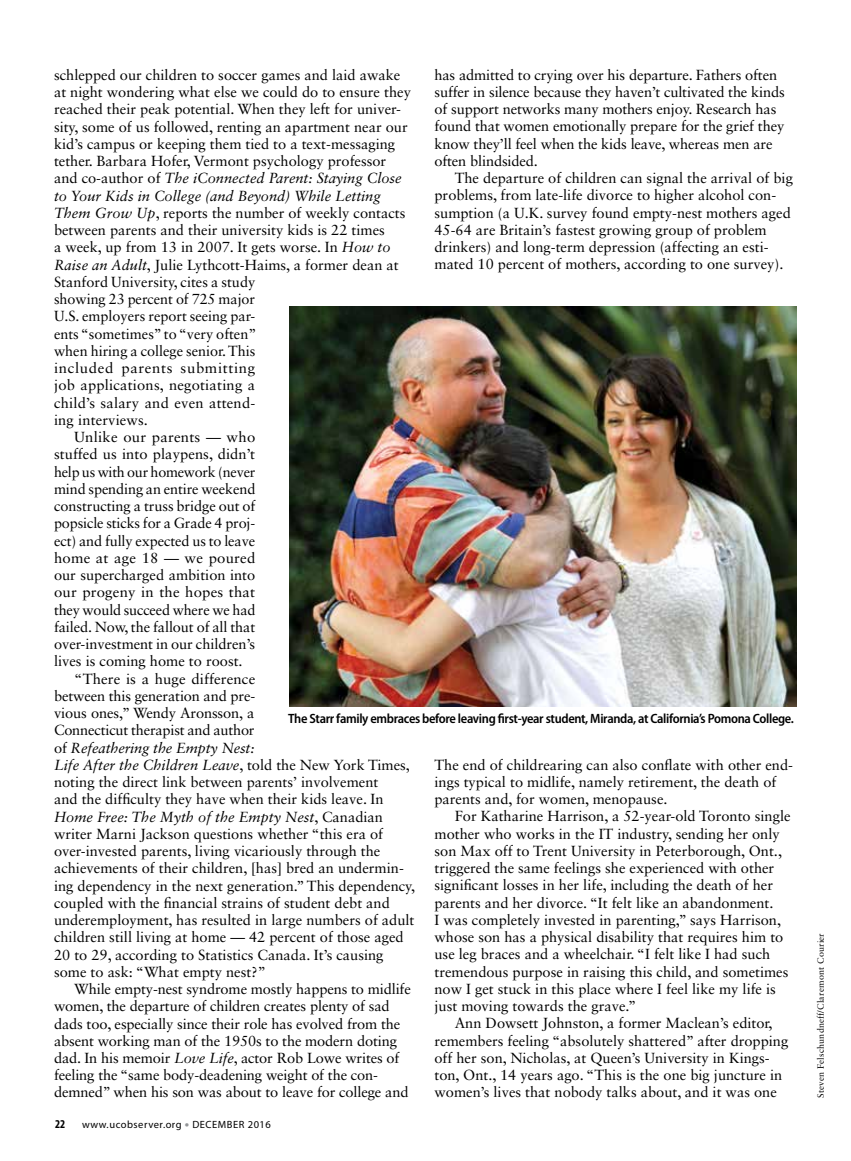
<style>
.page{position:relative;width:851px;height:1161px;background:#fff}
.page>*{position:absolute;margin:0;border:0;box-sizing:border-box;transform-origin:0 0}
.t1{font:14.7px/17.2px "Sabon LT Std";color:#000}
.t2{font:italic 14.7px "Sabon LT Std";color:#000}
.t3{font:14.7px "Sabon LT Std";letter-spacing:.045em;color:#000}
.t4{font:600 semi-condensed 13.5px "Myriad Pro";letter-spacing:-.025em;color:#000}
.t5{font:700 condensed 12px "Myriad Pro";color:#000}
.t6{font:10.5px "Myriad Pro";letter-spacing:.05em;color:#000}
.t7{font:9px "Sabon LT Std";letter-spacing:.02em;color:#000}
.s1{font-style:normal}
.s2{font-style:italic}
.s3{font-weight:900;font-size:12px;color:#939598}
</style>
<div class="page">
<img style="left:289px;top:306px;width:507px;height:401px">
<p class="t1" style="left:434px;top:66px;width:352px">has admitted to crying over his departure. Fathers often suffer in silence because they haven’t cultivated the kinds of support networks many mothers enjoy. Research has found that women emotionally prepare for the grief they know they’ll feel when the kids leave, whereas men are often blindsided.</p>
<p class="t1" style="left:434px;top:169px;width:360px;text-indent:20px">The departure of children can signal the arrival of big problems, from late-life divorce to higher alcohol con&shy;sumption (a U.K. survey found empty-nest mothers aged 45-64 are Britain’s fastest growing group of problem drinkers) and long-term depression (affecting an esti&shy;mated 10 percent of mothers, according to one survey).</p>
<p class="t1" style="left:54px;top:66px;width:348px">schlepped our children to soccer games and laid awake</p>
<p class="t1" style="left:54px;top:83px;width:358px">at night wondering what else we could do to ensure they</p>
<p class="t1" style="left:54px;top:100px;width:348px">reached their peak potential. When they left for univer-</p>
<p class="t1" style="left:54px;top:118px;width:355px">sity, some of us followed, renting an apartment near our</p>
<p class="t1" style="left:54px;top:135px;width:342px">kid’s campus or keeping them tied to a text-messaging</p>
<p class="t1" style="left:54px;top:152px;width:334px">tether. Barbara Hofer, Vermont psychology professor</p>
<p class="t2" style="left:54px;top:170px;width:349px"><span class="s1">and co-author of</span> The iConnected Parent: Staying Close</p>
<p class="t2" style="left:54px;top:187px;width:328px">to Your Kids in College (and Beyond) While Letting</p>
<p class="t1" style="left:54px;top:204px;width:353px"><span class="s2">Them Grow Up</span>, reports the number of weekly contacts</p>
<p class="t1" style="left:54px;top:221px;width:332px">between parents and their university kids is 22 times</p>
<p class="t1" style="left:54px;top:238px;width:338px">a week, up from 13 in 2007. It gets worse. In <span class="s2">How to</span></p>
<p class="t1" style="left:54px;top:256px;width:346px"><span class="s2">Raise an Adult</span>, Julie Lythcott-Haims, a former dean at</p>
<p class="t1" style="left:54px;top:273px;width:203px">Stanford University, cites a study</p>
<p class="t1" style="left:54px;top:290px;width:203px">showing 23 percent of 725 major</p>
<p class="t1" style="left:54px;top:308px;width:203px">U.S. employers report seeing par-</p>
<p class="t1" style="left:54px;top:325px;width:204px">ents “sometimes” to “very often”</p>
<p class="t1" style="left:54px;top:342px;width:203px">when hiring a college senior. This</p>
<p class="t3" style="left:54px;top:359px;width:203px">included parents submitting</p>
<p class="t1" style="left:54px;top:377px;width:203px">job applications, negotiating a</p>
<p class="t1" style="left:54px;top:394px;width:203px">child’s salary and even attend-</p>
<p class="t1" style="left:54px;top:411px;width:95px">ing interviews.</p>
<p class="t1" style="left:74px;top:428px;width:182px">Unlike our parents — who</p>
<p class="t1" style="left:54px;top:446px;width:203px">stuffed us into playpens, didn’t</p>
<p class="t1" style="left:54px;top:463px;width:203px">help us with our homework (never</p>
<p class="t1" style="left:54px;top:480px;width:203px">mind spending an entire weekend</p>
<p class="t1" style="left:54px;top:497px;width:203px">constructing a truss bridge out of</p>
<p class="t1" style="left:54px;top:515px;width:203px">popsicle sticks for a Grade 4 proj-</p>
<p class="t1" style="left:54px;top:532px;width:203px">ect) and fully expected us to leave</p>
<p class="t1" style="left:54px;top:549px;width:203px">home at age 18 — we poured</p>
<p class="t1" style="left:54px;top:566px;width:203px">our supercharged ambition into</p>
<p class="t1" style="left:54px;top:584px;width:203px">our progeny in the hopes that</p>
<p class="t1" style="left:54px;top:601px;width:203px">they would succeed where we had</p>
<p class="t1" style="left:54px;top:618px;width:203px">failed. Now, the fallout of all that</p>
<p class="t1" style="left:54px;top:635px;width:203px">over-investment in our children’s</p>
<p class="t1" style="left:54px;top:653px;width:190px">lives is coming home to roost.</p>
<p class="t1" style="left:74px;top:670px;width:182px">“There is a huge difference</p>
<p class="t1" style="left:54px;top:687px;width:203px">between this generation and pre-</p>
<p class="t1" style="left:54px;top:704px;width:202px">vious ones,” Wendy Aronsson, a</p>
<p class="t1" style="left:54px;top:722px;width:202px">Connecticut therapist and author</p>
<p class="t2" style="left:54px;top:739px;width:202px"><span class="s1">of</span> Refeathering the Empty Nest:</p>
<p class="t2" style="left:54px;top:756px;width:357px">Life After the Children Leave<span class="s1">, told the New York Times,</span></p>
<p class="t1" style="left:54px;top:773px;width:326px">noting the direct link between parents’ involvement</p>
<p class="t1" style="left:54px;top:790px;width:331px">and the difficulty they have when their kids leave. In</p>
<p class="t2" style="left:54px;top:808px;width:330px">Home Free: The Myth of the Empty Nest<span class="s1">, Canadian</span></p>
<p class="t1" style="left:54px;top:825px;width:330px">writer Marni Jackson questions whether “this era of</p>
<p class="t1" style="left:54px;top:842px;width:328px">over-invested parents, living vicariously through the</p>
<p class="t1" style="left:54px;top:859px;width:351px">achievements of their children, [has] bred an undermin-</p>
<p class="t1" style="left:54px;top:877px;width:363px">ing dependency in the next generation.” This dependency,</p>
<p class="t1" style="left:54px;top:894px;width:337px">coupled with the financial strains of student debt and</p>
<p class="t1" style="left:54px;top:911px;width:362px">underemployment, has resulted in large numbers of adult</p>
<p class="t1" style="left:54px;top:928px;width:351px">children still living at home — 42 percent of those aged</p>
<p class="t1" style="left:54px;top:946px;width:331px">20 to 29, according to Statistics Canada. It’s causing</p>
<p class="t1" style="left:54px;top:963px;width:213px">some to ask: “What empty nest?”</p>
<p class="t1" style="left:74px;top:980px;width:338px">While empty-nest syndrome mostly happens to midlife</p>
<p class="t1" style="left:54px;top:997px;width:337px">women, the departure of children creates plenty of sad</p>
<p class="t1" style="left:54px;top:1015px;width:348px">dads too, especially since their role has evolved from the</p>
<p class="t1" style="left:54px;top:1032px;width:344px">absent working man of the 1950s to the modern doting</p>
<p class="t1" style="left:54px;top:1049px;width:347px">dad. In his memoir <span class="s2">Love Life</span>, actor Rob Lowe writes of</p>
<p class="t1" style="left:54px;top:1066px;width:325px">feeling the “same body-deadening weight of the con-</p>
<p class="t1" style="left:54px;top:1084px;width:356px">demned” when his son was about to leave for college and</p>
<p class="t4" style="left:288px;top:711px;width:507px">The Starr family embraces before leaving first-year student, Miranda, at California’s Pomona College.</p>
<p class="t1" style="left:434px;top:756px;width:360px">The end of childrearing can also conflate with other end&shy;ings typical to midlife, namely retirement, the death of parents and, for women, menopause.</p>
<p class="t1" style="left:434px;top:808px;width:357px;text-indent:20px">For Katharine Harrison, a 52-year-old Toronto single mother who works in the IT industry, sending her only son Max off to Trent University in Peterborough, Ont., triggered the same feelings she experienced with other significant losses in her life, including the death of her parents and her divorce. “It felt like an abandonment.<br>I was completely invested in parenting,” says Harrison, whose son has a physical disability that requires him to use leg braces and a wheelchair. “I felt like I had such tremendous purpose in raising this child, and sometimes now I get stuck in this place where I feel like my life is just moving towards the grave.”</p>
<p class="t1" style="left:434px;top:1014px;width:355px;text-indent:20px">Ann Dowsett Johnston, a former Maclean’s editor, remembers feeling “absolutely shattered” after dropping off her son, Nicholas, at Queen’s University in Kings&shy;ton, Ont., 14 years ago. “This is the one big juncture in women’s lives that nobody talks about, and it was one</p>
<p class="t5" style="left:55px;top:1116px;width:12px">22</p>
<p class="t6" style="left:82px;top:1118px;width:190px">www.ucobserver.org <span class="s3">•</span> DECEMBER 2016</p>
<p class="t7" style="left:815px;top:1098px;width:166px;rotate:-90deg">Steven Felschundneff/Claremont Courier</p>
</div>
